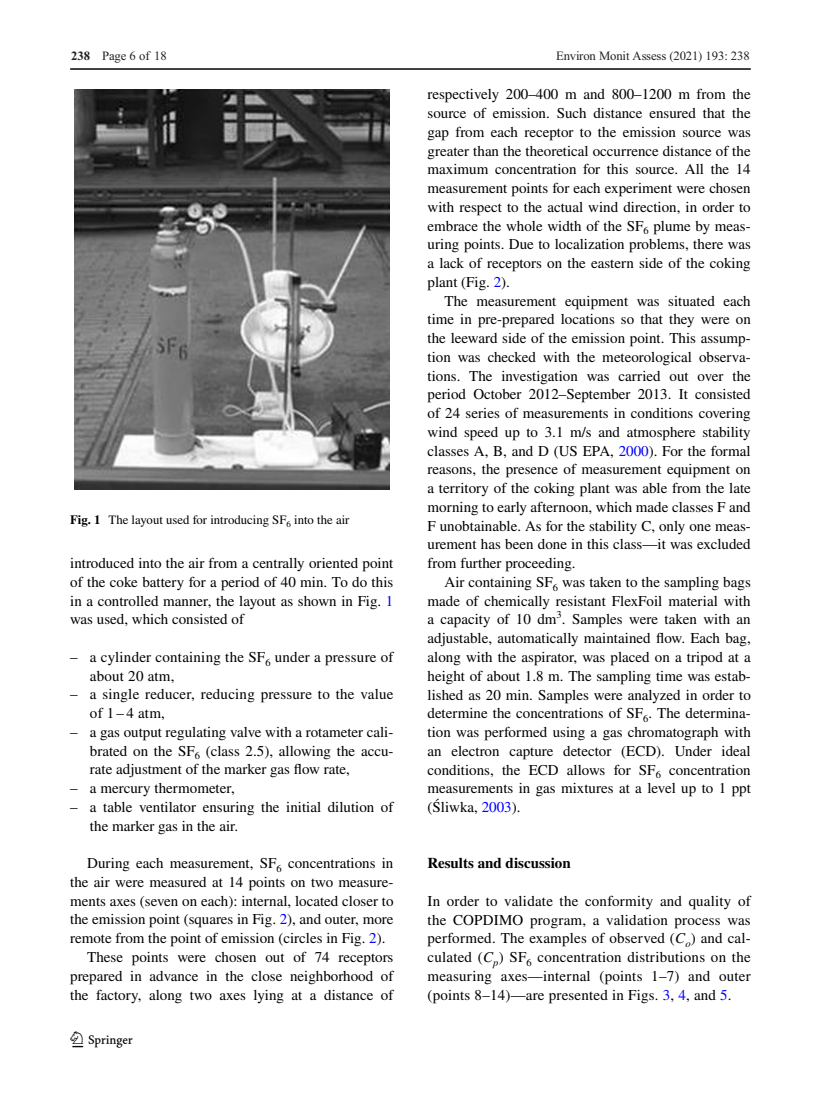
<style>
.page{position:relative;width:821px;height:1106px;background:#fff}
.page>*{position:absolute;margin:0;border:0;box-sizing:border-box;transform-origin:0 0}
.t1{font:22.5px "Springnew Regular 2";color:#000}
.t2{font:15px/18.8px "STIX Regular 2";color:#000;text-align:justify}
.t3{font:700 15px "STIX";color:#000}
.t4{font:12.75px "STIX Regular 2";color:#000}
.t5{font:12.75px "Adv TT3713 a 231";color:#231f20}
.s1{font-family:"Adv T Tb 8864 ccf.B"}
.s2{font-family:"STIX";font-weight:700}
.s3{color:#00f}
.s4{font-family:"STIX";font-style:italic}
</style>
<div class="page">
<hr style="left:70px;top:68px;width:680px;height:2px;background:#000">
<div style="left:70px;top:89px;width:323px;height:400px;background:linear-gradient(to bottom,#fff,#fff)"></div>
<img style="left:74px;top:89px;width:315px;height:400px">
<p class="t5" style="left:71px;top:51px;width:97px"><span class="s1">238</span> Page 6 of 18</p>
<p class="t4" style="left:70px;top:511px;width:281px"><span class="s2">Fig. 1</span> The layout used for introducing SF<sub>6</sub> into the air</p>
<p class="t2" style="left:70px;top:554px;width:325px">introduced into the air from a centrally oriented point of the coke battery for a period of 40 min. To do this in a controlled manner, the layout as shown in Fig. <span class="s3">1 </span>was used, which consisted of</p>
<p class="t2" style="left:90px;top:648px;width:305px;text-indent:-20px">– a cylinder containing the SF<sub>6</sub> under a pressure of about 20 atm,</p>
<p class="t2" style="left:90px;top:686px;width:305px;text-indent:-20px">– a single reducer, reducing pressure to the value of 1 – 4 atm,</p>
<p class="t2" style="left:90px;top:723px;width:305px;text-indent:-20px">– a gas output regulating valve with a rotameter cali&shy;brated on the SF<sub>6</sub> (class 2.5), allowing the accu&shy;rate adjustment of the marker gas flow rate,</p>
<p class="t2" style="left:70px;top:779px;width:166px">– a mercury thermometer,</p>
<p class="t2" style="left:90px;top:798px;width:305px;text-indent:-20px">– a table ventilator ensuring the initial dilution of the marker gas in the air.</p>
<p class="t2" style="left:87px;top:854px;width:308px">During each measurement, SF<sub>6</sub> concentrations in</p>
<p class="t2" style="left:70px;top:873px;width:325px">the air were measured at 14 points on two measure-</p>
<p class="t2" style="left:70px;top:892px;width:325px">ments axes (seven on each): internal, located closer to</p>
<p class="t2" style="left:70px;top:911px;width:325px">the emission point (squares in Fig. <span class="s3">2</span>), and outer, more</p>
<p class="t2" style="left:70px;top:929px;width:317px">remote from the point of emission (circles in Fig. <span class="s3">2</span>).</p>
<p class="t2" style="left:87px;top:948px;width:308px">These points were chosen out of 74 receptors</p>
<p class="t2" style="left:70px;top:967px;width:325px">prepared in advance in the close neighborhood of</p>
<p class="t2" style="left:70px;top:986px;width:325px">the factory, along two axes lying at a distance of</p>
<h1 class="t1" style="left:72px;top:1031px;width:62px">1 3</h1>
<p class="t5" style="left:556px;top:51px;width:195px">Environ Monit Assess (2021) 193: 238</p>
<p class="t2" style="left:427px;top:86px;width:325px">respectively 200–400 m and 800–1200 m from the source of emission. Such distance ensured that the gap from each receptor to the emission source was greater than the theoretical occurrence distance of the maximum concentration for this source. All the 14 measurement points for each experiment were chosen with respect to the actual wind direction, in order to embrace the whole width of the SF<sub>6</sub> plume by meas&shy;uring points. Due to localization problems, there was a lack of receptors on the eastern side of the coking plant (Fig. <span class="s3">2</span>).</p>
<p class="t2" style="left:427px;top:292px;width:325px;text-indent:17px">The measurement equipment was situated each time in pre-prepared locations so that they were on the leeward side of the emission point. This assump&shy;tion was checked with the meteorological observa&shy;tions. The investigation was carried out over the period October 2012–September 2013. It consisted of 24 series of measurements in conditions covering wind speed up to 3.1 m/s and atmosphere stability classes A, B, and D (US EPA, <span class="s3">2000</span>). For the formal reasons, the presence of measurement equipment on a territory of the coking plant was able from the late morning to early afternoon, which made classes F and F unobtainable. As for the stability C, only one meas&shy;urement has been done in this class—it was excluded from further proceeding.</p>
<p class="t2" style="left:427px;top:573px;width:325px;text-indent:17px">Air containing SF<sub>6</sub> was taken to the sampling bags made of chemically resistant FlexFoil material with a capacity of 10 dm<sup>3</sup>. Samples were taken with an adjustable, automatically maintained flow. Each bag, along with the aspirator, was placed on a tripod at a height of about 1.8 m. The sampling time was estab&shy;lished as 20 min. Samples were analyzed in order to determine the concentrations of SF<sub>6</sub>. The determina&shy;tion was performed using a gas chromatograph with an electron capture detector (ECD). Under ideal conditions, the ECD allows for SF<sub>6</sub> concentration measurements in gas mixtures at a level up to 1 ppt (Śliwka, <span class="s3">2003</span>).</p>
<p class="t3" style="left:427px;top:854px;width:145px">Results and discussion</p>
<p class="t2" style="left:427px;top:892px;width:325px">In order to validate the conformity and quality of the COPDIMO program, a validation process was performed. The examples of observed (<span class="s4">C</span><sub>o</sub>) and cal&shy;culated (<span class="s4">C</span><sub>p</sub>) SF<sub>6</sub> concentration distributions on the measuring axes—internal (points 1–7) and outer (points 8–14)—are presented in Figs. <span class="s3">3</span>, <span class="s3">4</span>, and <span class="s3">5</span>.</p>
</div>
